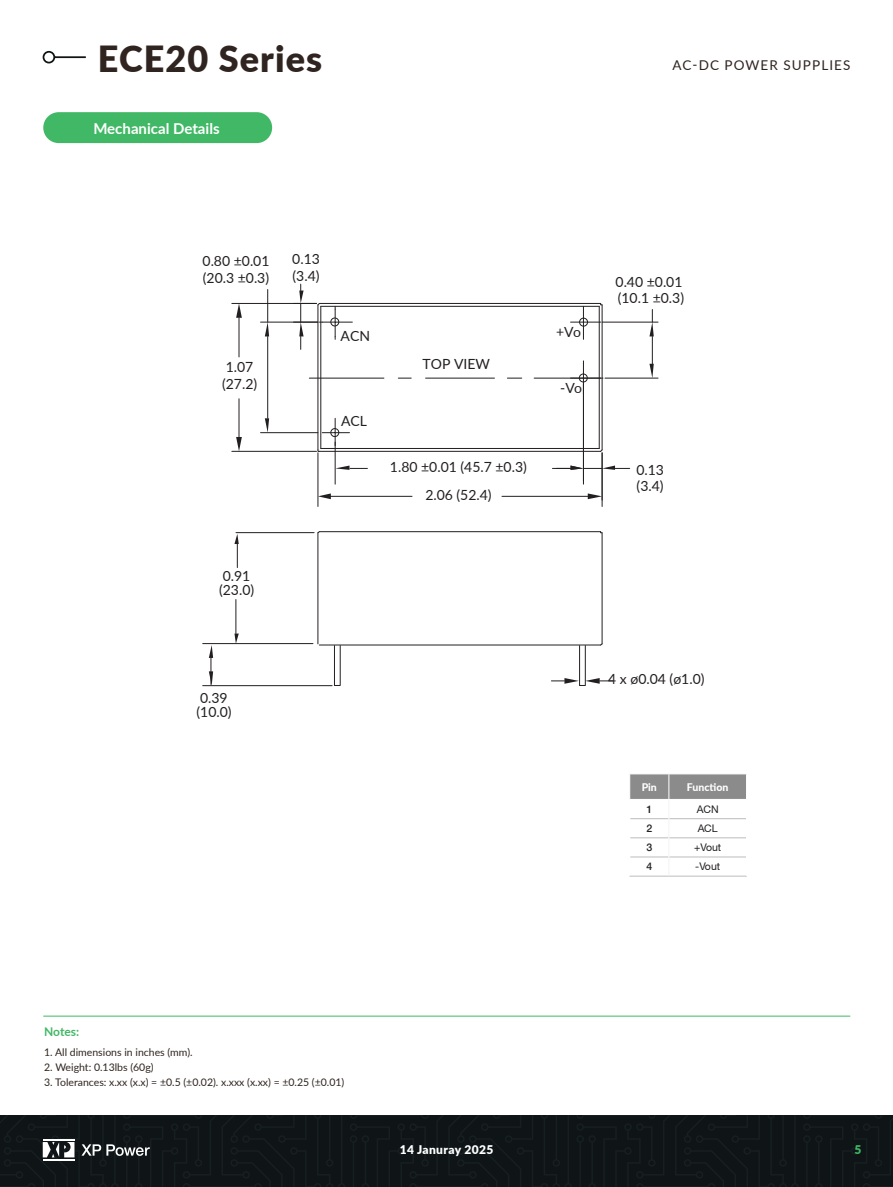
<style>
.page{position:relative;width:893px;height:1187px;background:#fff}
.page>*{position:absolute;margin:0;border:0;box-sizing:border-box;transform-origin:0 0}
.t1{font:900 36px "Lato";letter-spacing:.03em;color:#2f241f}
.t2{font:700 15px "Lato";color:#fff}
.t3{font:13.95px/16.8px "Lato";color:#231f20}
.t4{font:13.5px "Lato";letter-spacing:.08em;color:#2f241f}
.t5{font:900 12px "Lato";letter-spacing:.03em;color:#fff}
.t6{font:700 12px "Lato";letter-spacing:-.005em;color:#40b865}
.t7{font:900 12px "Lato";color:#40b865}
.t8{font:10.5px "Lato";color:#2f241f}
.t9{font:10.5px "Helvetica Neue CE";color:#231f20}
.t10{font:800 10.5px "Lato";color:#fff}
.t11{font:500 10.5px "Helvetica Neue LT";color:#231f20}
</style>
<div class="page">
<svg style="left:0;top:1115px;width:893px;height:71px;background:#12181a"></svg>
<hr style="left:43px;top:1158px;width:31px;height:2px;background:#fff">
<hr style="left:43px;top:1015px;width:807px;height:1px;background:#40b865">
<svg style="left:43px;top:50px;width:43px;height:14px"></svg>
<div style="left:43px;top:112px;width:229px;height:31px;background:#40b865;border-radius:15px"></div>
<hr style="left:629px;top:875px;width:40px;height:1px;background:#bebcbc">
<hr style="left:669px;top:875px;width:78px;height:1px;background:#bebcbc">
<svg style="left:629px;top:774px;width:118px;height:84px"></svg>
<hr style="left:319px;top:303px;width:282px;height:1px;background:#231f20">
<hr style="left:317px;top:305px;width:1px;height:145px;background:#231f20">
<hr style="left:602px;top:305px;width:1px;height:145px;background:#231f20">
<hr style="left:319px;top:451px;width:282px;height:1px;background:#231f20">
<svg style="left:507px;top:377px;width:15px;height:1px"></svg>
<hr style="left:426px;top:377px;width:68px;height:1px;background:#231f20">
<hr style="left:534px;top:377px;width:69px;height:1px;background:#231f20">
<svg style="left:398px;top:377px;width:13px;height:1px"></svg>
<hr style="left:309px;top:377px;width:75px;height:1px;background:#231f20">
<hr style="left:321px;top:448px;width:278px;height:1px;background:#231f20">
<hr style="left:321px;top:306px;width:278px;height:1px;background:#231f20">
<svg style="left:317px;top:417px;width:33px;height:35px"></svg>
<hr style="left:320px;top:306px;width:1px;height:142px;background:#231f20">
<hr style="left:599px;top:306px;width:1px;height:142px;background:#231f20">
<svg style="left:569px;top:361px;width:33px;height:33px"></svg>
<svg style="left:569px;top:302px;width:34px;height:37px"></svg>
<hr style="left:335px;top:442px;width:1px;height:42px;background:#231f20">
<svg style="left:335px;top:465px;width:32px;height:5px"></svg>
<hr style="left:502px;top:496px;width:86px;height:1px;background:#231f20">
<hr style="left:328px;top:496px;width:84px;height:1px;background:#231f20">
<hr style="left:602px;top:453px;width:1px;height:53px;background:#231f20">
<hr style="left:317px;top:453px;width:1px;height:53px;background:#231f20">
<svg style="left:318px;top:493px;width:13px;height:6px"></svg>
<svg style="left:588px;top:493px;width:14px;height:6px"></svg>
<hr style="left:267px;top:289px;width:1px;height:33px;background:#231f20">
<hr style="left:267px;top:336px;width:1px;height:82px;background:#231f20">
<hr style="left:261px;top:432px;width:57px;height:1px;background:#231f20">
<hr style="left:261px;top:321px;width:57px;height:1px;background:#231f20">
<svg style="left:265px;top:418px;width:4px;height:14px"></svg>
<svg style="left:265px;top:322px;width:4px;height:14px"></svg>
<hr style="left:238px;top:318px;width:1px;height:39px;background:#231f20">
<hr style="left:232px;top:451px;width:84px;height:1px;background:#231f20">
<hr style="left:232px;top:303px;width:84px;height:1px;background:#231f20">
<hr style="left:238px;top:399px;width:1px;height:39px;background:#231f20">
<svg style="left:236px;top:304px;width:6px;height:14px"></svg>
<svg style="left:236px;top:437px;width:6px;height:14px"></svg>
<hr style="left:583px;top:384px;width:1px;height:100px;background:#231f20">
<svg style="left:552px;top:465px;width:78px;height:5px"></svg>
<svg style="left:294px;top:284px;width:59px;height:65px"></svg>
<hr style="left:602px;top:321px;width:56px;height:1px;background:#231f20">
<hr style="left:605px;top:377px;width:53px;height:1px;background:#231f20">
<svg style="left:649px;top:309px;width:5px;height:69px"></svg>
<div style="left:330px;top:428px;width:9px;height:9px;border:1px solid #231f20;border-radius:50%"></div>
<div style="left:579px;top:373px;width:9px;height:9px;border:1px solid #231f20;border-radius:50%"></div>
<div style="left:579px;top:317px;width:9px;height:9px;border:1px solid #231f20;border-radius:50%"></div>
<div style="left:330px;top:317px;width:9px;height:9px;border:1px solid #231f20;border-radius:50%"></div>
<hr style="left:319px;top:531px;width:282px;height:1px;background:#231f20">
<hr style="left:317px;top:532px;width:1px;height:112px;background:#231f20">
<hr style="left:602px;top:532px;width:1px;height:112px;background:#231f20">
<hr style="left:319px;top:644px;width:282px;height:1px;background:#231f20">
<svg style="left:333px;top:644px;width:8px;height:42px"></svg>
<svg style="left:551px;top:642px;width:62px;height:44px"></svg>
<hr style="left:236px;top:532px;width:78px;height:1px;background:#231f20">
<svg style="left:234px;top:534px;width:5px;height:33px"></svg>
<hr style="left:235px;top:599px;width:1px;height:34px;background:#231f20">
<svg style="left:234px;top:633px;width:5px;height:10px"></svg>
<hr style="left:203px;top:643px;width:110px;height:1px;background:#231f20">
<hr style="left:203px;top:685px;width:129px;height:1px;background:#231f20">
<svg style="left:209px;top:645px;width:4px;height:40px"></svg>
<p class="t1" style="left:98px;top:31px;width:226px">ECE20 Series</p>
<p class="t2" style="left:93px;top:117px;width:128px">Mechanical Details</p>
<p class="t4" style="left:672px;top:55px;width:179px">AC-DC POWER SUPPLIES</p>
<p class="t3" style="left:203px;top:252px;width:68px">0.80 ±0.01 (20.3 ±0.3)</p>
<p class="t3" style="left:222px;top:358px;width:37px">1.07 (27.2)</p>
<p class="t3" style="left:292px;top:250px;width:29px">0.13 (3.4)</p>
<p class="t3" style="left:341px;top:326px;width:31px">ACN</p>
<p class="t3" style="left:341px;top:412px;width:27px">ACL</p>
<p class="t3" style="left:423px;top:355px;width:69px">TOP VIEW</p>
<p class="t3" style="left:390px;top:458px;width:138px">1.80 ±0.01 (45.7 ±0.3)</p>
<p class="t3" style="left:425px;top:485px;width:68px">2.06 (52.4)</p>
<p class="t3" style="left:219px;top:569px;width:37px;line-height:14px">0.91 (23.0)</p>
<p class="t3" style="left:196px;top:690px;width:37px;line-height:14px">0.39 (10.0)</p>
<p class="t3" style="left:556px;top:322px;width:26px">+Vo</p>
<p class="t3" style="left:560px;top:378px;width:23px">-Vo</p>
<p class="t3" style="left:616px;top:272px;width:70px">0.40 ±0.01 (10.1 ±0.3)</p>
<p class="t3" style="left:636px;top:460px;width:29px">0.13 (3.4)</p>
<p class="t3" style="left:608px;top:670px;width:98px">4 x ø0.04 (ø1.0)</p>
<p class="t10" style="left:642px;top:779px;width:17px">Pin</p>
<p class="t10" style="left:687px;top:779px;width:43px">Function</p>
<p class="t11" style="left:646px;top:802px;width:7px">1</p>
<p class="t9" style="left:697px;top:802px;width:23px">ACN</p>
<p class="t11" style="left:646px;top:822px;width:7px">2</p>
<p class="t9" style="left:698px;top:821px;width:22px">ACL</p>
<p class="t11" style="left:646px;top:841px;width:7px">3</p>
<p class="t9" style="left:694px;top:841px;width:29px">+Vout</p>
<p class="t11" style="left:646px;top:860px;width:7px">4</p>
<p class="t9" style="left:695px;top:860px;width:26px">-Vout</p>
<p class="t6" style="left:44px;top:1022px;width:37px">Notes:</p>
<p class="t8" style="left:44px;top:1044px;width:150px">1. All dimensions in inches (mm).</p>
<p class="t8" style="left:44px;top:1059px;width:111px">2. Weight: 0.13lbs (60g)</p>
<p class="t8" style="left:44px;top:1074px;width:302px">3. Tolerances: x.xx (x.x) = ±0.5 (±0.02). x.xxx (x.xx) = ±0.25 (±0.01)</p>
<p class="t5" style="left:400px;top:1140px;width:95px">14 Januray 2025</p>
<p class="t7" style="left:854px;top:1140px;width:8px">5</p>
</div>
